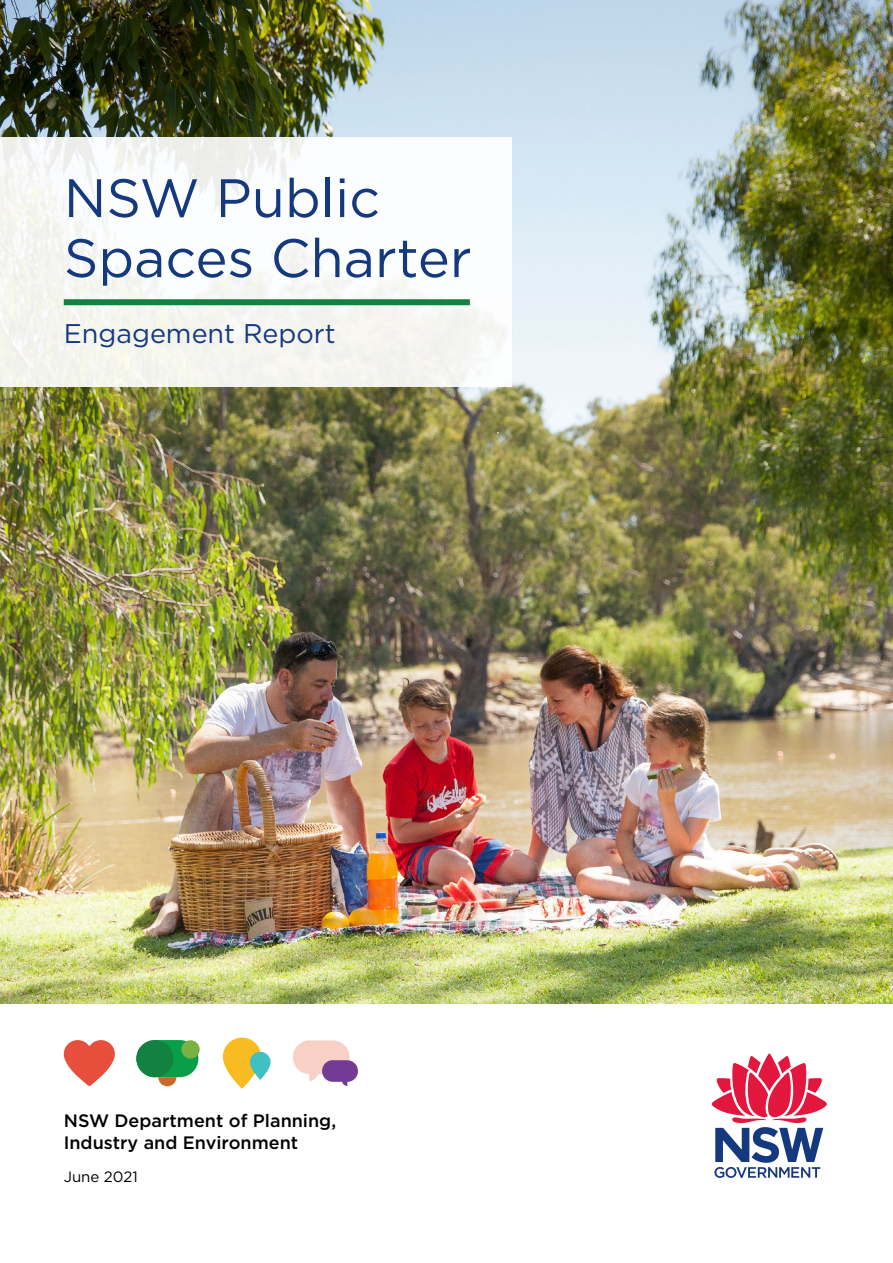
<style>
.page{position:relative;width:893px;height:1263px;background:#fff}
.page>*{position:absolute;margin:0;border:0;box-sizing:border-box;transform-origin:0 0}
.Cover_Heading_1{font:54px/60px "Gotham";color:#15397f}
.Cover_Heading_2{font:27px "Gotham";color:#15397f}
.Body_Big{font:500 18px/22.5px "Gotham";color:#000}
.Body{font:15px "Gotham";color:#000}
</style>
<div class="page">
<img style="left:0;top:0;width:893px;height:1003px">
<div style="left:0;top:137px;width:512px;height:249px;background:linear-gradient(to right,#f5f5f2,#fafbfb)"></div>
<svg style="left:711px;top:1053px;width:116px;height:125px"></svg>
<svg style="left:223px;top:1037px;width:38px;height:52px"></svg>
<svg style="left:250px;top:1052px;width:21px;height:28px"></svg>
<svg style="left:158px;top:1077px;width:18px;height:9px"></svg>
<div style="left:136px;top:1040px;width:62px;height:37px;background:#099f49;border-radius:19px"></div>
<div style="left:136px;top:1040px;width:37px;height:37px;background:#138141;border-radius:50%"></div>
<div style="left:181px;top:1040px;width:19px;height:19px;background:#79b243;border-radius:50%"></div>
<svg style="left:64px;top:1040px;width:51px;height:46px"></svg>
<svg style="left:293px;top:1040px;width:65px;height:46px"></svg>
<div style="left:64px;top:299px;width:406px;height:6px;background:#138141"></div>
<p class="Cover_Heading_1" style="left:64px;top:167px;width:409px">NSW Public<br>Spaces Charter</p>
<p class="Cover_Heading_2" style="left:64px;top:316px;width:273px">Engagement Report</p>
<p class="Body_Big" style="left:64px;top:1109px;width:274px">NSW Department of Planning,<br>Industry and Environment</p>
<p class="Body" style="left:64px;top:1167px;width:76px">June 2021</p>
</div>
